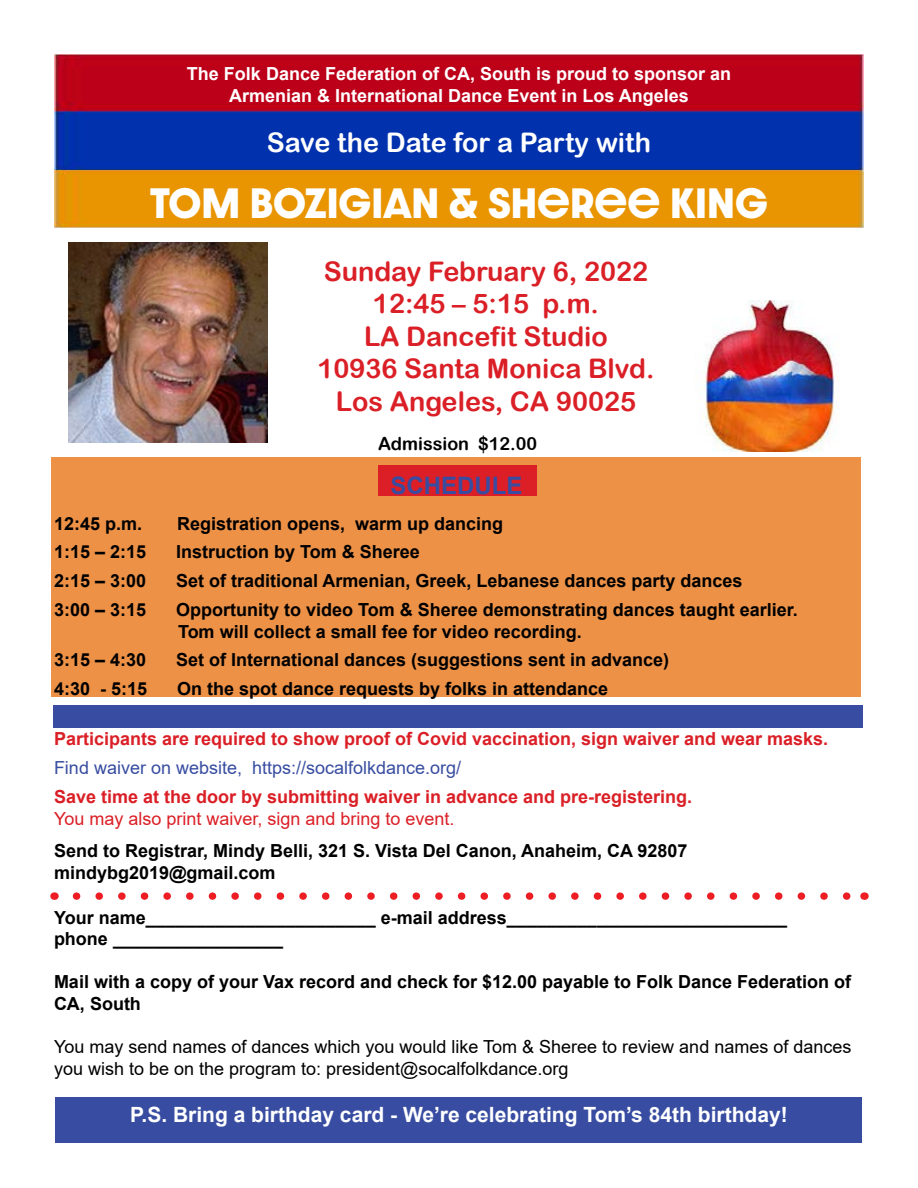
<style>
.page{position:relative;width:918px;height:1188px;background:#fff}
.page>*{position:absolute;margin:0;border:0;box-sizing:border-box;transform-origin:0 0}
.t1{font:700 36px "Dazzle Unicase";color:#fff}
.t2{font:27px/32.4px "Arial Rounded MT Bold";color:#da1f26;text-align:center}
.t3{font:27px "Arial Rounded MT Bold";color:#fff}
.t4{font:700 24px "Arial";color:#384da1}
.t5{font:700 21px "Arial";color:#fff}
.t6{font:700 18px/21.6px "Arial";color:#000}
.t7{font:700 18px "Arial";color:#da1f26}
.t8{font:18px/21.6px "Arial";color:#000}
.t9{font:700 18px/21.6px "Arial";color:#fff;text-align:center}
.t10{font:18px "Arial";color:#384da1}
.t11{font:18px "Arial";color:#da1f26}
.t12{font:18px "Arial Rounded MT Bold";color:#000}
.s1{font-style:inherit}
</style>
<div class="page">
<div style="left:52px;top:457px;width:809px;height:240px;background:#ed9147"></div>
<div style="left:378px;top:465px;width:158px;height:30px;background:#dc1f26"></div>
<div style="left:56px;top:1097px;width:806px;height:46px;background:#384da1"></div>
<div style="left:53px;top:706px;width:809px;height:22px;background:#384da1"></div>
<img style="left:54px;top:54px;width:810px;height:174px">
<img style="left:68px;top:243px;width:200px;height:199px">
<img style="left:696px;top:300px;width:142px;height:151px">
<svg style="left:76px;top:892px;width:775px;height:8px"></svg>
<p class="t9" style="left:187px;top:63px;width:546px">The Folk Dance Federation of CA, South is proud to sponsor an<br>Armenian &amp; International Dance Event in Los Angeles</p>
<h2 class="t3" style="left:267px;top:127px;width:386px">Save the Date for a Party with</h2>
<h1 class="t1" style="left:150px;top:176px;width:619px">TOM BOZIGIAN &amp; SHEREE KING</h1>
<h2 class="t2" style="left:317px;top:255px;width:339px">Sunday February 6, 2022<br>12:45 – 5:15 p.m.<br>LA Dancefit Studio<br>10936 Santa Monica Blvd.<br>Los Angeles, CA 90025</h2>
<p class="t12" style="left:378px;top:433px;width:161px">Admission $12.00</p>
<h3 class="t4" style="left:390px;top:468px;width:133px">SCHEDULE</h3>
<p class="t6" style="left:54px;top:513px;width:90px">12:45 p.m.</p>
<p class="t6" style="left:177px;top:513px;width:328px">Registration opens, warm up dancing</p>
<p class="t6" style="left:54px;top:541px;width:94px">1:15 – 2:15</p>
<p class="t6" style="left:176px;top:541px;width:245px">Instruction by Tom &amp; Sheree</p>
<p class="t6" style="left:54px;top:570px;width:94px">2:15 – 3:00</p>
<p class="t6" style="left:176px;top:570px;width:568px">Set of traditional Armenian, Greek, Lebanese dances party dances</p>
<p class="t6" style="left:54px;top:599px;width:94px">3:00 – 3:15</p>
<p class="t6" style="left:176px;top:599px;width:623px">Opportunity to video Tom &amp; Sheree demonstrating dances taught earlier.<br>Tom will collect a small fee for video recording.</p>
<p class="t6" style="left:54px;top:649px;width:94px">3:15 – 4:30</p>
<p class="t6" style="left:176px;top:649px;width:495px">Set of International dances (suggestions sent in advance)</p>
<p class="t6" style="left:54px;top:678px;width:95px">4:30 - 5:15</p>
<p class="t6" style="left:177px;top:678px;width:433px">On the spot dance requests by folks in attendance</p>
<p class="t7" style="left:54px;top:726px;width:776px">Participants are required to show proof of Covid vaccination, sign waiver and wear masks.</p>
<p class="t10" style="left:54px;top:755px;width:409px">Find waiver on website, https://socalfolkdance.org/</p>
<p class="t7" style="left:54px;top:784px;width:640px">Save time at the door by submitting waiver in advance and pre-registering.</p>
<p class="t11" style="left:54px;top:806px;width:402px">You may also print waiver, sign and bring to event.</p>
<p class="t6" style="left:54px;top:840px;width:635px">Send to Registrar, Mindy Belli, 321 S. Vista Del Canon, Anaheim, CA 92807 mindybg<span class="s1">2019</span>@<span class="s1">gmail.com</span></p>
<p class="t6" style="left:54px;top:907px;width:735px">Your name_______________________ e-mail address____________________________ phone _________________</p>
<p class="t6" style="left:54px;top:971px;width:799px">Mail with a copy of your Vax record and check for $12.00 payable to Folk Dance Federation of<br>CA, South</p>
<p class="t8" style="left:54px;top:1036px;width:799px">You may send names of dances which you would like Tom &amp; Sheree to review and names of dances you wish to be on the program to: president@socalfolkdance.org</p>
<p class="t5" style="left:130px;top:1099px;width:659px">P.S. Bring a birthday card - We’re celebrating Tom’s 84th birthday!</p>
</div>
